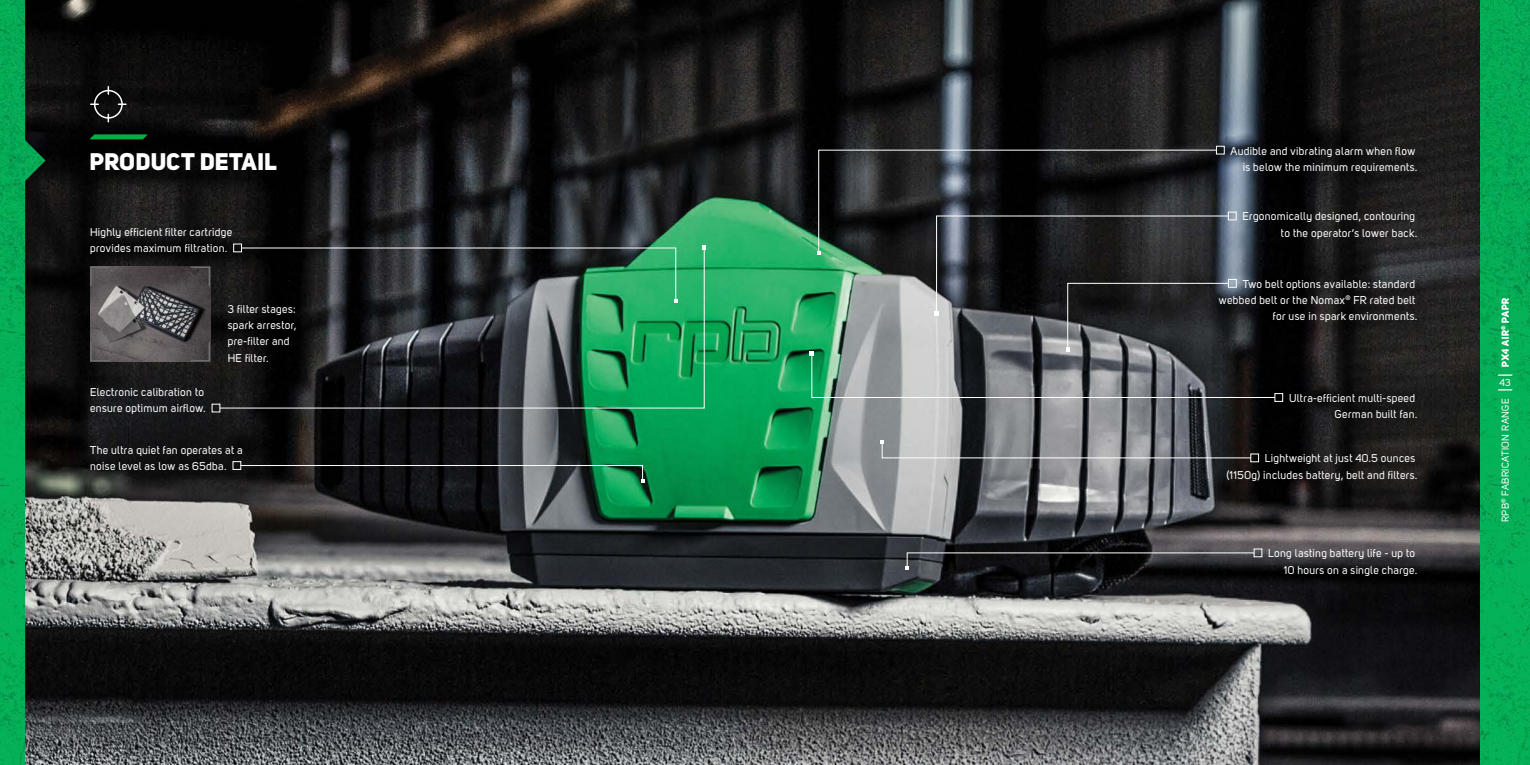
<style>
.page{position:relative;width:1530px;height:765px;background:#fff}
.page>*{position:absolute;margin:0;border:0;box-sizing:border-box;transform-origin:0 0}
.t1{font:23.75px "Uni Sans Heavy";letter-spacing:.005em;color:#fff}
.t2{font:11.25px/16.2px "Uni Sans Regular";letter-spacing:.02em;color:#fff;text-align:right}
.t3{font:10px "Uni Sans Regular";letter-spacing:.025em;color:#fff}
.t4{font:10px "Uni Sans Heavy";letter-spacing:.02em;color:#fff}
</style>
<div class="page">
<img style="left:46px;top:0;width:1434px;height:765px">
<img style="left:0;top:0;width:46px;height:765px">
<div style="left:92px;top:134px;width:53px;height:5px;background:#00ae43"></div>
<svg style="left:90px;top:86px;width:37px;height:37px"></svg>
<img style="left:1480px;top:0;width:50px;height:765px">
<svg style="left:1498px;top:389px;width:14px;height:2px"></svg>
<svg style="left:1498px;top:374px;width:14px;height:2px"></svg>
<div style="left:1250px;top:453px;width:9px;height:9px;border:1px solid #fff"></div>
<div style="left:1267px;top:386px;width:157px;height:40px;background:#000;opacity:.75"></div>
<div style="left:1274px;top:393px;width:9px;height:9px;border:1px solid #fff"></div>
<div style="left:1218px;top:148px;width:214px;height:40px;background:#000;opacity:.75"></div>
<div style="left:1216px;top:146px;width:9px;height:9px;border:1px solid #fff"></div>
<div style="left:232px;top:461px;width:9px;height:9px;border:1px solid #fff"></div>
<div style="left:1221px;top:281px;width:211px;height:56px;background:#000;opacity:.75"></div>
<div style="left:233px;top:244px;width:9px;height:8px;border:1px solid #fff"></div>
<svg style="left:240px;top:465px;width:405px;height:18px"></svg>
<svg style="left:219px;top:246px;width:486px;height:163px"></svg>
<svg style="left:702px;top:245px;width:4px;height:4px"></svg>
<svg style="left:810px;top:149px;width:466px;height:249px"></svg>
<svg style="left:880px;top:440px;width:372px;height:19px"></svg>
<svg style="left:90px;top:267px;width:120px;height:95px"></svg>
<svg style="left:905px;top:552px;width:350px;height:18px"></svg>
<h1 class="t1" style="left:90px;top:147px;width:189px">PRODUCT DETAIL</h1>
<p class="t2" style="left:90px;top:224px;width:144px;text-align:left">Highly efficient filter cartridge provides maximum filtration.</p>
<p class="t2" style="left:228px;top:301px;width:70px;text-align:left">3 filter stages: spark arrestor, pre-filter and<br>HE filter.</p>
<p class="t2" style="left:90px;top:384px;width:117px;text-align:left">Electronic calibration to ensure optimum airflow.</p>
<p class="t2" style="left:90px;top:442px;width:154px;text-align:left">The ultra quiet fan operates at a noise level as low as 65dba.</p>
<p class="t2" style="left:1231px;top:142px;width:188px">Audible and vibrating alarm when flow is below the minimum requirements.</p>
<p class="t2" style="left:1243px;top:208px;width:176px">Ergonomically designed, contouring to the operator’s lower back.</p>
<p class="t2" style="left:1219px;top:276px;width:200px">Two belt options available: standard webbed belt or the Nomax<sup>®</sup> FR rated belt for use in spark environments.</p>
<p class="t2" style="left:1289px;top:390px;width:130px">Ultra-efficient multi-speed<br>German built fan.</p>
<p class="t2" style="left:1226px;top:450px;width:193px">Lightweight at just 40.5 ounces<br>(1150g) includes battery, belt and filters.</p>
<p class="t2" style="left:1268px;top:545px;width:151px">Long lasting battery life - up to<br>10 hours on a single charge.</p>
<p class="t4" style="left:1499px;top:367px;width:71px;rotate:-90deg">PX4 AIR<sup>®</sup> PAPR</p>
<p class="t3" style="left:1500px;top:522px;width:125px;rotate:-90deg">RPB<sup>®</sup> FABRICATION RANGE</p>
<p class="t3" style="left:1499px;top:377px;width:13px">43</p>
</div>
